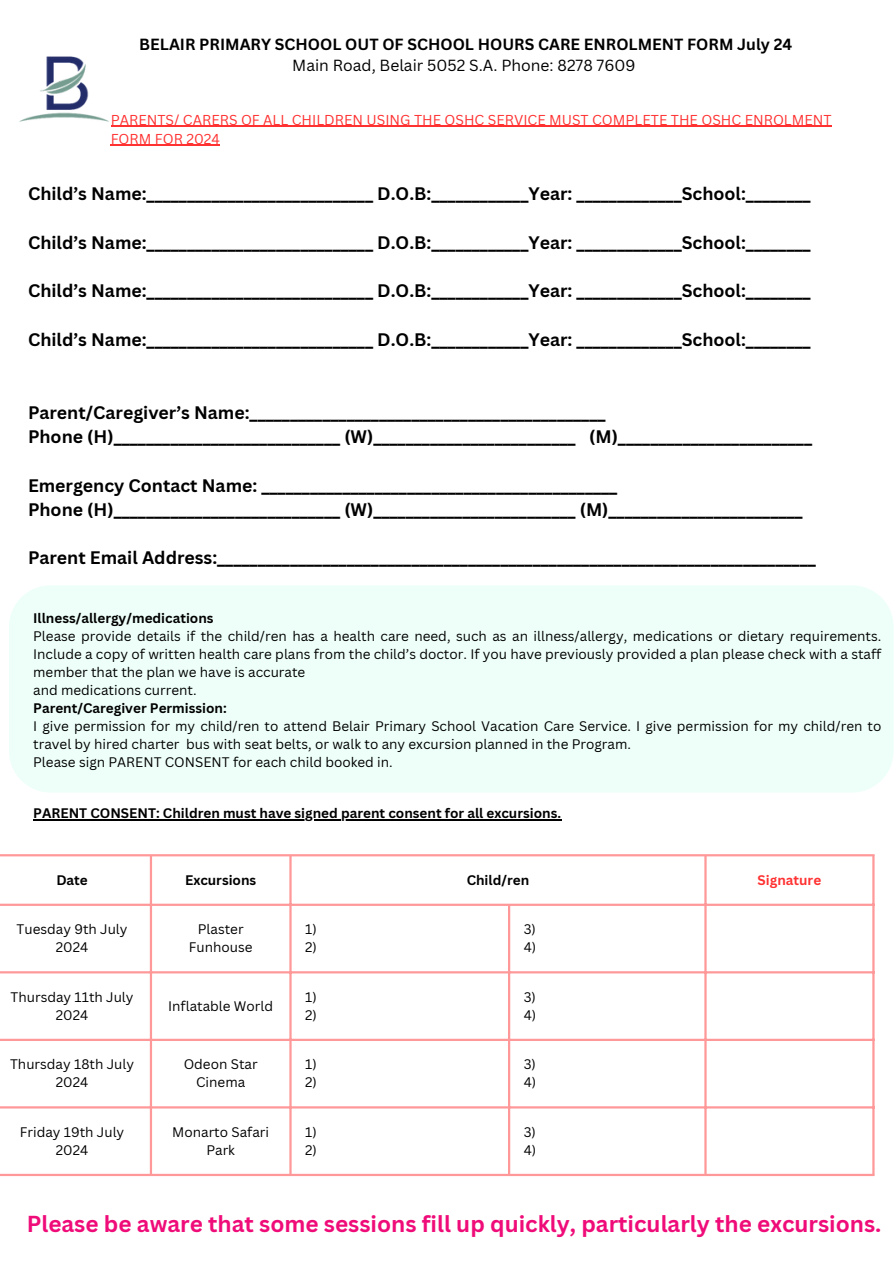
<style>
.page{position:relative;width:894px;height:1264px;background:#fff}
.page>*{position:absolute;margin:0;border:0;box-sizing:border-box;transform-origin:0 0}
.t1{font:700 22.5px "Canva Sans";color:#ef0c79}
.t2{font:700 17.7px/24.3px "Canva Sans";color:#000}
.t3{font:700 15.75px "Canva Sans";color:#000}
.t4{font:15.6px "Canva Sans";color:#000}
.t5{font:13.95px/19.2px "Canva Sans";color:#ff3131}
.t6{font:13.5px/18px "Canva Sans";color:#000;text-align:center}
.t7{font:700 13.5px "Canva Sans";color:#000}
.t8{font:700 13.5px "Canva Sans";color:#ff3131}
</style>
<div class="page">
<img style="left:19px;top:56px;width:90px;height:66px">
<hr style="left:0;top:856px;width:1px;height:317px;background:#f99">
<hr style="left:150px;top:856px;width:2px;height:317px;background:#f99">
<hr style="left:289px;top:856px;width:2px;height:317px;background:#f99">
<hr style="left:508px;top:905px;width:2px;height:268px;background:#f99">
<hr style="left:704px;top:856px;width:2px;height:317px;background:#f99">
<hr style="left:872px;top:856px;width:2px;height:317px;background:#f99">
<hr style="left:0;top:854px;width:874px;height:2px;background:#f99">
<hr style="left:0;top:903px;width:874px;height:2px;background:#f99">
<hr style="left:0;top:971px;width:874px;height:2px;background:#f99">
<hr style="left:0;top:1038px;width:874px;height:2px;background:#f99">
<hr style="left:0;top:1106px;width:874px;height:2px;background:#f99">
<hr style="left:0;top:1173px;width:874px;height:2px;background:#f99">
<div style="left:9px;top:585px;width:884px;height:207px;background:#eefffa"></div>
<hr style="left:111px;top:126px;width:720px;height:1px;background:#ff3131">
<hr style="left:111px;top:145px;width:109px;height:1px;background:#ff3131">
<hr style="left:33px;top:819px;width:528px;height:1px;background:#000">
<h3 class="t3" style="left:139px;top:33px;width:654px">BELAIR PRIMARY SCHOOL OUT OF SCHOOL HOURS CARE ENROLMENT FORM July 24</h3>
<h3 class="t4" style="left:292px;top:54px;width:344px">Main Road, Belair 5052 S.A. Phone: 8278 7609</h3>
<p class="t5" style="left:111px;top:110px;width:722px">PARENTS/ CARERS OF ALL CHILDREN USING THE OSHC SERVICE MUST COMPLETE THE OSHC ENROLMENT<br>FORM FOR 2024</p>
<p class="t2" style="left:28px;top:181px;width:783px">Child’s Name:____________________________ D.O.B:____________Year: _____________School:________</p>
<p class="t2" style="left:28px;top:230px;width:783px">Child’s Name:____________________________ D.O.B:____________Year: _____________School:________</p>
<p class="t2" style="left:28px;top:278px;width:783px">Child’s Name:____________________________ D.O.B:____________Year: _____________School:________</p>
<p class="t2" style="left:28px;top:327px;width:783px">Child’s Name:____________________________ D.O.B:____________Year: _____________School:________</p>
<p class="t2" style="left:28px;top:400px;width:785px">Parent/Caregiver’s Name:____________________________________________<br>Phone (H)____________________________ (W)_________________________ (M)________________________</p>
<p class="t2" style="left:28px;top:472px;width:776px">Emergency Contact Name: ____________________________________________<br>Phone (H)____________________________ (W)_________________________ (M)________________________</p>
<p class="t2" style="left:28px;top:545px;width:789px">Parent Email Address:__________________________________________________________________________</p>
<p class="t7" style="left:33px;top:608px;width:182px">Illness/allergy/medications</p>
<p class="t6" style="left:33px;top:626px;width:849px;text-align:justify">Please provide details if the child/ren has a health care need, such as an illness/allergy, medications or dietary requirements.<br>Include a copy of written health care plans from the child’s doctor. If you have previously provided a plan please check with a staff member that the plan we have is accurate</p>
<p class="t6" style="left:33px;top:680px;width:165px">and medications current.</p>
<p class="t7" style="left:33px;top:698px;width:195px">Parent/Caregiver Permission:</p>
<p class="t6" style="left:33px;top:716px;width:849px;text-align:left">I give permission for my child/ren to attend Belair Primary School Vacation Care Service. I give permission for my child/ren to travel by hired charter bus with seat belts, or walk to any excursion planned in the Program.</p>
<p class="t6" style="left:33px;top:752px;width:361px">Please sign PARENT CONSENT for each child booked in.</p>
<h1 class="t7" style="left:33px;top:803px;width:529px">PARENT CONSENT: Children must have signed parent consent for all excursions.</h1>
<h2 class="t7" style="left:56px;top:870px;width:33px">Date</h2>
<h2 class="t7" style="left:185px;top:870px;width:73px">Excursions</h2>
<h2 class="t7" style="left:466px;top:870px;width:64px">Child/ren</h2>
<h2 class="t8" style="left:757px;top:870px;width:65px">Signature</h2>
<h2 class="t6" style="left:17px;top:919px;width:112px">Tuesday 9th July<br>2024</h2>
<h2 class="t6" style="left:189px;top:919px;width:65px">Plaster<br>Funhouse</h2>
<h2 class="t6" style="left:305px;top:919px;width:13px">1)</h2>
<p class="t6" style="left:523px;top:919px;width:14px">3)</p>
<p class="t6" style="left:523px;top:937px;width:14px">4)</p>
<p class="t6" style="left:305px;top:937px;width:13px">2)</p>
<p class="t6" style="left:11px;top:987px;width:124px">Thursday 11th July<br>2024</p>
<p class="t6" style="left:168px;top:996px;width:106px">Inflatable World</p>
<p class="t6" style="left:305px;top:987px;width:13px">1)</p>
<h5 class="t6" style="left:305px;top:1005px;width:13px">2)</h5>
<p class="t6" style="left:10px;top:1054px;width:125px">Thursday 18th July<br>2024</p>
<p class="t6" style="left:184px;top:1054px;width:75px">Odeon Star<br>Cinema</p>
<p class="t6" style="left:305px;top:1054px;width:13px">1)</p>
<p class="t6" style="left:305px;top:1072px;width:13px">2)</p>
<p class="t6" style="left:20px;top:1122px;width:106px">Friday 19th July<br>2024</p>
<p class="t6" style="left:172px;top:1122px;width:98px">Monarto Safari<br>Park</p>
<p class="t6" style="left:305px;top:1122px;width:13px">1)</p>
<p class="t6" style="left:305px;top:1140px;width:13px">2)</p>
<p class="t6" style="left:523px;top:987px;width:14px">3)</p>
<p class="t6" style="left:523px;top:1005px;width:14px">4)</p>
<p class="t6" style="left:523px;top:1054px;width:14px">3)</p>
<p class="t6" style="left:523px;top:1072px;width:14px">4)</p>
<p class="t6" style="left:523px;top:1122px;width:14px">3)</p>
<p class="t6" style="left:523px;top:1140px;width:14px">4)</p>
<p class="t1" style="left:27px;top:1207px;width:855px">Please be aware that some sessions fill up quickly, particularly the excursions.</p>
</div>
